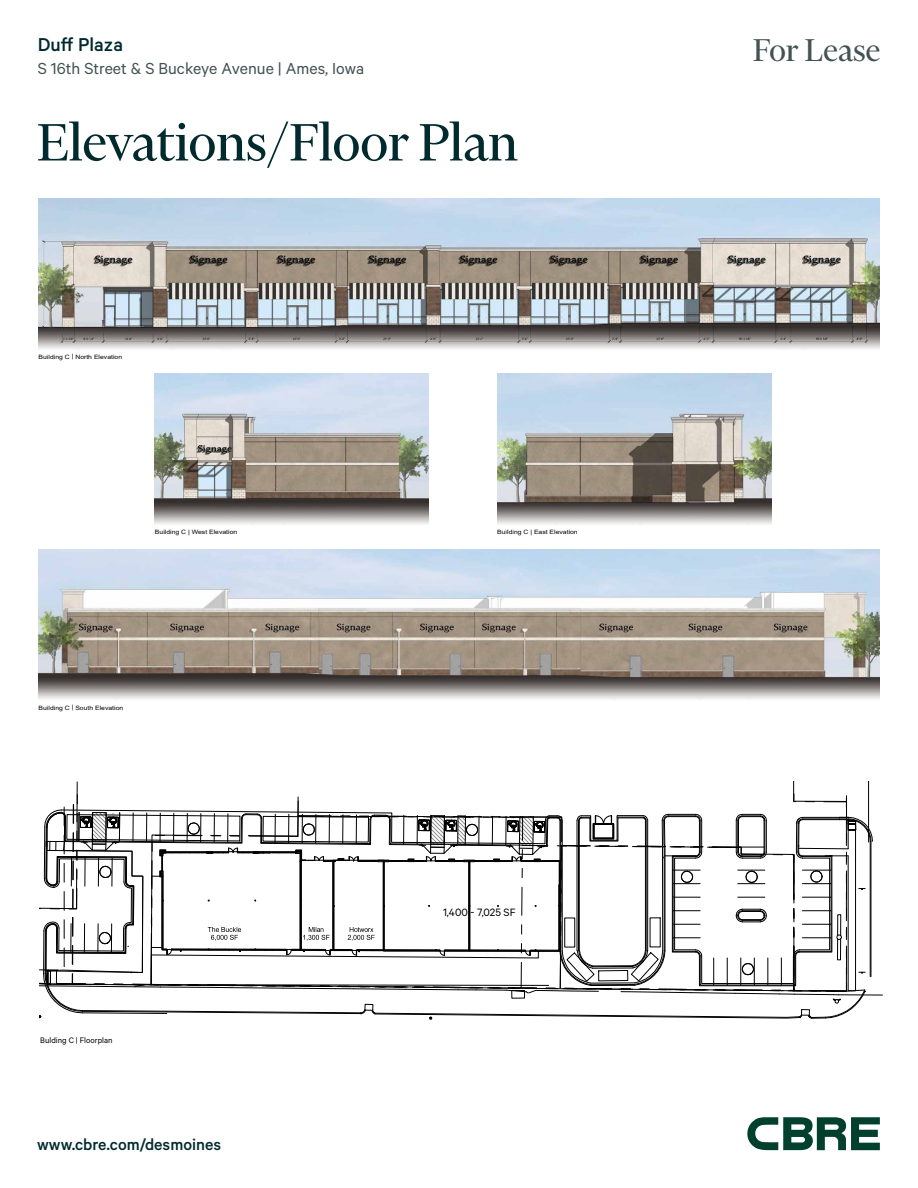
<style>
.page{position:relative;width:918px;height:1188px;background:#fff}
.page>*{position:absolute;margin:0;border:0;box-sizing:border-box;transform-origin:0 0}
.t1{font:60px "Financier Display";color:#002a2e}
.t2{font:36px "Financier Display";color:#435254}
.t3{font:500 21px "Calibre";color:#002a2e}
.t4{font:18px "Calibre";color:#435254}
.t5{font:500 18px "Calibre";color:#002a2e}
.t6{font:12px "Calibre";color:#000}
.t7{font:9px "Calibre";color:#000}
.t8{font:6px "Arial";color:#000;scale:1.15 1}
</style>
<div class="page">
<svg style="left:747px;top:1117px;width:133px;height:33px"></svg>
<img style="left:39px;top:198px;width:841px;height:152px">
<img style="left:155px;top:374px;width:274px;height:151px">
<img style="left:39px;top:549px;width:841px;height:151px">
<img style="left:497px;top:374px;width:274px;height:151px">
<hr style="left:839px;top:995px;width:43px;height:1px;background:#000">
<svg style="left:40px;top:782px;width:833px;height:238px"></svg>
<h3 class="t3" style="left:38px;top:33px;width:87px">Duff Plaza</h3>
<h3 class="t4" style="left:38px;top:58px;width:328px">S 16th Street &amp; S Buckeye Avenue | Ames, Iowa</h3>
<h1 class="t1" style="left:37px;top:111px;width:482px">Elevations/Floor Plan</h1>
<p class="t8" style="left:39px;top:353px;width:74px">Building C | North Elevation</p>
<p class="t8" style="left:155px;top:528px;width:73px">Building C | West Elevation</p>
<p class="t8" style="left:497px;top:528px;width:72px">Building C | East Elevation</p>
<p class="t8" style="left:39px;top:703px;width:75px">Building C | South Elevation</p>
<h3 class="t7" style="left:40px;top:1035px;width:74px">Bulding C | Floorplan</h3>
<h3 class="t6" style="left:443px;top:906px;width:74px">1,400 - 7,025 SF</h3>
<h3 class="t5" style="left:37px;top:1134px;width:185px">www.cbre.com/desmoines</h3>
<h2 class="t2" style="left:753px;top:32px;width:129px">For Lease</h2>
</div>
